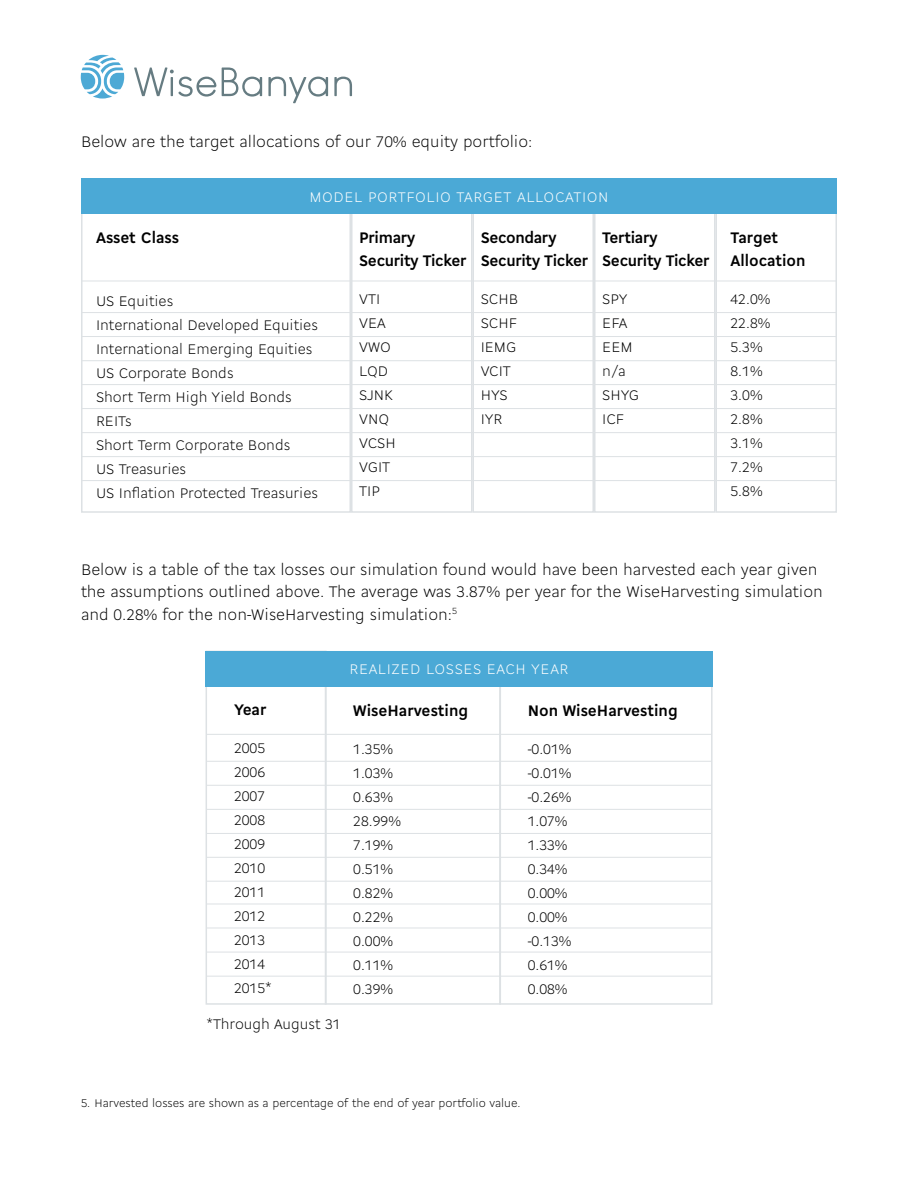
<style>
.page{position:relative;width:918px;height:1188px;background:#fff}
.page>*{position:absolute;margin:0;border:0;box-sizing:border-box;transform-origin:0 0}
.t1{font:300 16.5px/22.5px "Cogito";color:#000}
.t2{font:700 16.5px/22.5px "Cogito";letter-spacing:-.02em;color:#000}
.t3{font:700 16.5px/22.5px "Cogito";color:#000}
.t4{font:300 15px "Cogito";color:#000}
.t5{font:300 15px "Cogito";letter-spacing:.04em;color:#fff}
.Footnote{font:300 12px "Cogito";color:#000}
</style>
<div class="page">
<svg style="left:81px;top:55px;width:43px;height:44px"></svg>
<svg style="left:134px;top:68px;width:218px;height:35px"></svg>
<div style="left:81px;top:179px;width:270px;height:334px;border:2px solid #dde1e4"></div>
<div style="left:351px;top:179px;width:121px;height:334px;border:2px solid #dde1e4"></div>
<div style="left:472px;top:179px;width:122px;height:334px;border:2px solid #dde1e4"></div>
<div style="left:594px;top:179px;width:122px;height:334px;border:2px solid #dde1e4"></div>
<div style="left:716px;top:179px;width:121px;height:334px;border:2px solid #dde1e4"></div>
<div style="left:81px;top:179px;width:756px;height:35px;background:#4ba9d6"></div>
<hr style="left:82px;top:281px;width:755px;height:1px;background:#dde1e4">
<hr style="left:82px;top:312px;width:755px;height:1px;background:#dde1e4">
<hr style="left:82px;top:336px;width:755px;height:1px;background:#dde1e4">
<hr style="left:82px;top:360px;width:755px;height:1px;background:#dde1e4">
<hr style="left:82px;top:384px;width:755px;height:1px;background:#dde1e4">
<hr style="left:82px;top:408px;width:755px;height:1px;background:#dde1e4">
<hr style="left:82px;top:432px;width:755px;height:1px;background:#dde1e4">
<hr style="left:82px;top:456px;width:755px;height:1px;background:#dde1e4">
<hr style="left:82px;top:480px;width:755px;height:1px;background:#dde1e4">
<div style="left:206px;top:651px;width:121px;height:354px;border:2px solid #dde1e4"></div>
<div style="left:325px;top:651px;width:176px;height:354px;border:2px solid #dde1e4"></div>
<div style="left:499px;top:651px;width:214px;height:354px;border:2px solid #dde1e4"></div>
<div style="left:205px;top:651px;width:508px;height:35px;background:#4ba9d6"></div>
<hr style="left:206px;top:761px;width:506px;height:1px;background:#dde1e4">
<hr style="left:206px;top:785px;width:506px;height:1px;background:#dde1e4">
<hr style="left:206px;top:809px;width:506px;height:1px;background:#dde1e4">
<hr style="left:206px;top:833px;width:506px;height:1px;background:#dde1e4">
<hr style="left:206px;top:857px;width:506px;height:1px;background:#dde1e4">
<hr style="left:206px;top:881px;width:506px;height:1px;background:#dde1e4">
<hr style="left:206px;top:734px;width:506px;height:1px;background:#dde1e4">
<hr style="left:206px;top:904px;width:506px;height:1px;background:#dde1e4">
<hr style="left:206px;top:928px;width:506px;height:1px;background:#dde1e4">
<hr style="left:206px;top:952px;width:506px;height:1px;background:#dde1e4">
<hr style="left:206px;top:976px;width:506px;height:1px;background:#dde1e4">
<p class="t1" style="left:81px;top:130px;width:453px">Below are the target allocations of our 70% equity portfolio:</p>
<p class="t5" style="left:309px;top:186px;width:301px">MODEL PORTFOLIO TARGET ALLOCATION</p>
<p class="t3" style="left:96px;top:226px;width:85px">Asset Class</p>
<p class="t4" style="left:96px;top:290px;width:79px">US Equities</p>
<p class="t4" style="left:96px;top:314px;width:223px">International Developed Equities</p>
<p class="t4" style="left:96px;top:338px;width:218px">International Emerging Equities</p>
<p class="t4" style="left:96px;top:362px;width:139px">US Corporate Bonds</p>
<p class="t4" style="left:96px;top:386px;width:197px">Short Term High Yield Bonds</p>
<p class="t4" style="left:96px;top:410px;width:37px">REITs</p>
<p class="t4" style="left:96px;top:434px;width:196px">Short Term Corporate Bonds</p>
<p class="t4" style="left:96px;top:458px;width:92px">US Treasuries</p>
<p class="t4" style="left:96px;top:482px;width:224px">US Inflation Protected Treasuries</p>
<p class="t2" style="left:359px;top:226px;width:109px">Primary<br>Security Ticker</p>
<p class="t4" style="left:359px;top:289px;width:23px">VTI</p>
<p class="t4" style="left:359px;top:313px;width:28px">VEA</p>
<p class="t4" style="left:359px;top:337px;width:33px">VWO</p>
<p class="t4" style="left:359px;top:361px;width:31px">LQD</p>
<p class="t4" style="left:359px;top:385px;width:35px">SJNK</p>
<p class="t4" style="left:359px;top:409px;width:32px">VNQ</p>
<p class="t4" style="left:359px;top:433px;width:38px">VCSH</p>
<p class="t4" style="left:359px;top:457px;width:33px">VGIT</p>
<p class="t4" style="left:359px;top:481px;width:22px">TIP</p>
<p class="t2" style="left:481px;top:226px;width:109px">Secondary<br>Security Ticker</p>
<p class="t4" style="left:481px;top:289px;width:39px">SCHB</p>
<p class="t4" style="left:481px;top:313px;width:38px">SCHF</p>
<p class="t4" style="left:481px;top:337px;width:37px">IEMG</p>
<p class="t4" style="left:481px;top:361px;width:32px">VCIT</p>
<p class="t4" style="left:481px;top:385px;width:28px">HYS</p>
<p class="t4" style="left:481px;top:409px;width:23px">IYR</p>
<p class="t2" style="left:602px;top:226px;width:109px">Tertiary<br>Security Ticker</p>
<p class="t4" style="left:602px;top:289px;width:27px">SPY</p>
<p class="t4" style="left:602px;top:313px;width:27px">EFA</p>
<p class="t4" style="left:602px;top:337px;width:32px">EEM</p>
<p class="t4" style="left:602px;top:361px;width:25px">n/a</p>
<p class="t4" style="left:602px;top:385px;width:38px">SHYG</p>
<p class="t4" style="left:602px;top:409px;width:24px">ICF</p>
<p class="t3" style="left:730px;top:226px;width:77px">Target<br>Allocation</p>
<p class="t4" style="left:730px;top:289px;width:41px">42.0%</p>
<p class="t4" style="left:730px;top:313px;width:41px">22.8%</p>
<p class="t4" style="left:730px;top:337px;width:34px">5.3%</p>
<p class="t4" style="left:730px;top:361px;width:34px">8.1%</p>
<p class="t4" style="left:730px;top:385px;width:34px">3.0%</p>
<p class="t4" style="left:730px;top:409px;width:34px">2.8%</p>
<p class="t4" style="left:730px;top:433px;width:34px">3.1%</p>
<p class="t4" style="left:730px;top:457px;width:34px">7.2%</p>
<p class="t4" style="left:730px;top:481px;width:34px">5.8%</p>
<p class="t1" style="left:81px;top:557px;width:743px">Below is a table of the tax losses our simulation found would have been harvested each year given the assumptions outlined above. The average was 3.87% per year for the WiseHarvesting simulation and 0.28% for the non-WiseHarvesting simulation:<sup>5</sup></p>
<p class="t2" style="left:234px;top:698px;width:34px">Year</p>
<p class="t4" style="left:234px;top:738px;width:33px">2005</p>
<p class="t4" style="left:234px;top:762px;width:33px">2006</p>
<p class="t4" style="left:234px;top:786px;width:33px">2007</p>
<p class="t4" style="left:234px;top:810px;width:33px">2008</p>
<p class="t4" style="left:234px;top:834px;width:33px">2009</p>
<p class="t4" style="left:234px;top:858px;width:33px">2010</p>
<p class="t4" style="left:234px;top:882px;width:33px">2011</p>
<p class="t4" style="left:234px;top:906px;width:33px">2012</p>
<p class="t4" style="left:234px;top:930px;width:33px">2013</p>
<p class="t4" style="left:234px;top:954px;width:33px">2014</p>
<p class="t4" style="left:234px;top:978px;width:39px">2015*</p>
<p class="t4" style="left:206px;top:1014px;width:136px">*Through August 31</p>
<p class="t5" style="left:349px;top:659px;width:221px">REALIZED LOSSES EACH YEAR</p>
<p class="t3" style="left:353px;top:698px;width:116px">WiseHarvesting</p>
<p class="t4" style="left:353px;top:738px;width:41px">1.35%</p>
<p class="t4" style="left:353px;top:762px;width:41px">1.03%</p>
<p class="t4" style="left:353px;top:786px;width:41px">0.63%</p>
<p class="t4" style="left:353px;top:810px;width:49px">28.99%</p>
<p class="t4" style="left:353px;top:834px;width:41px">7.19%</p>
<p class="t4" style="left:353px;top:858px;width:41px">0.51%</p>
<p class="t4" style="left:353px;top:882px;width:41px">0.82%</p>
<p class="t4" style="left:353px;top:906px;width:41px">0.22%</p>
<p class="t4" style="left:353px;top:930px;width:41px">0.00%</p>
<p class="t4" style="left:353px;top:954px;width:41px">0.11%</p>
<p class="t4" style="left:353px;top:978px;width:41px">0.39%</p>
<p class="t3" style="left:528px;top:698px;width:152px">Non WiseHarvesting</p>
<p class="t4" style="left:528px;top:739px;width:45px">-0.01%</p>
<p class="t4" style="left:528px;top:763px;width:45px">-0.01%</p>
<p class="t4" style="left:528px;top:787px;width:45px">-0.26%</p>
<p class="t4" style="left:528px;top:811px;width:41px">1.07%</p>
<p class="t4" style="left:528px;top:835px;width:41px">1.33%</p>
<p class="t4" style="left:528px;top:859px;width:41px">0.34%</p>
<p class="t4" style="left:528px;top:883px;width:41px">0.00%</p>
<p class="t4" style="left:528px;top:907px;width:41px">0.00%</p>
<p class="t4" style="left:528px;top:931px;width:45px">-0.13%</p>
<p class="t4" style="left:528px;top:955px;width:41px">0.61%</p>
<p class="t4" style="left:528px;top:979px;width:41px">0.08%</p>
<p class="Footnote" style="left:81px;top:1095px;width:441px">5. Harvested losses are shown as a percentage of the end of year portfolio value.</p>
</div>
